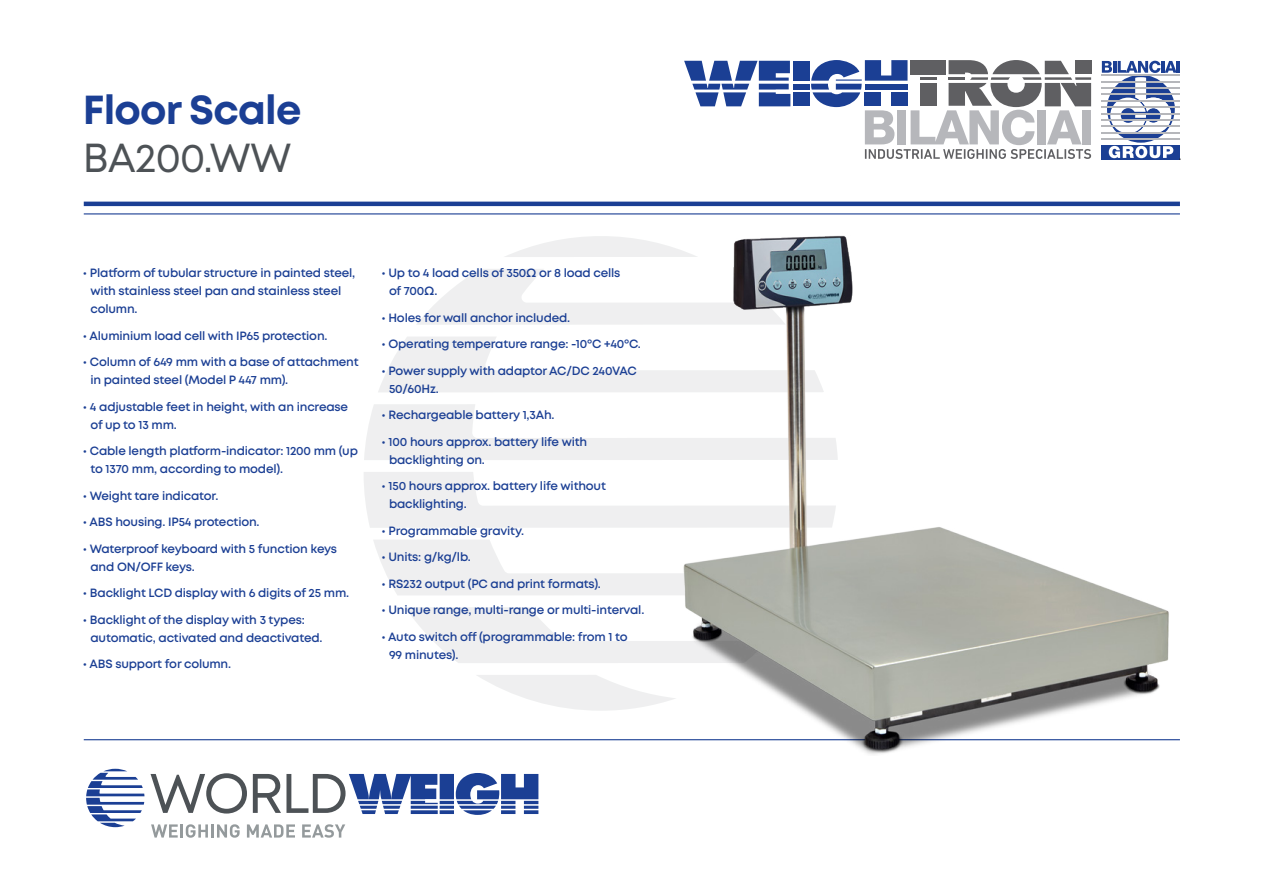
<style>
.page{position:relative;width:1263px;height:893px;background:#fff}
.page>*{position:absolute;margin:0;border:0;box-sizing:border-box;transform-origin:0 0}
.t1{font:700 40.5px "Mont";letter-spacing:-.02em;color:#1b3f94}
.t2{font:40.5px "Mont";letter-spacing:-.02em;color:#4d5256}
.t3{font:600 12px/18px "Mont";letter-spacing:-.015em;color:#1b3f94}
</style>
<div class="page">
<svg style="left:406px;top:607px;width:258px;height:56px"></svg>
<svg style="left:364px;top:472px;width:300px;height:56px"></svg>
<svg style="left:417px;top:269px;width:247px;height:56px"></svg>
<svg style="left:364px;top:404px;width:300px;height:56px"></svg>
<svg style="left:477px;top:675px;width:187px;height:36px"></svg>
<svg style="left:373px;top:540px;width:291px;height:55px"></svg>
<svg style="left:378px;top:337px;width:286px;height:55px"></svg>
<svg style="left:505px;top:236px;width:159px;height:21px"></svg>
<svg style="left:151px;top:773px;width:96px;height:40px"></svg>
<svg style="left:253px;top:773px;width:285px;height:42px"></svg>
<svg style="left:86px;top:769px;width:58px;height:58px"></svg>
<svg style="left:151px;top:824px;width:27px;height:14px"></svg>
<hr style="left:180px;top:824px;width:3px;height:14px;background:#949a9c">
<svg style="left:186px;top:824px;width:22px;height:14px"></svg>
<hr style="left:211px;top:824px;width:3px;height:14px;background:#949a9c">
<svg style="left:217px;top:824px;width:23px;height:14px"></svg>
<svg style="left:247px;top:824px;width:48px;height:14px"></svg>
<svg style="left:302px;top:824px;width:43px;height:14px"></svg>
<hr style="left:84px;top:213px;width:1096px;height:1px;background:#1b3f94">
<hr style="left:84px;top:202px;width:1096px;height:4px;background:#1b3f94">
<hr style="left:84px;top:739px;width:1096px;height:1px;background:#1b3f94">
<svg style="left:684px;top:61px;width:106px;height:45px"></svg>
<div style="left:793px;top:61px;width:17px;height:20px;background:#1b3f94"></div>
<div style="left:793px;top:84px;width:17px;height:6px;background:#1b3f94"></div>
<div style="left:793px;top:92px;width:17px;height:14px;background:#1b3f94"></div>
<svg style="left:811px;top:60px;width:280px;height:99px"></svg>
<div style="left:1082px;top:110px;width:9px;height:34px;background:#b6b7bb"></div>
<svg style="left:1107px;top:75px;width:68px;height:68px"></svg>
<div style="left:1102px;top:145px;width:78px;height:14px;background:#1b3f94"></div>
<svg style="left:1109px;top:146px;width:64px;height:12px"></svg>
<svg style="left:1102px;top:61px;width:78px;height:71px"></svg>
<hr style="left:1102px;top:75px;width:78px;height:1px;background:#b6b7bb">
<hr style="left:1102px;top:81px;width:78px;height:1px;background:#b6b7bb">
<hr style="left:1102px;top:87px;width:78px;height:2px;background:#b6b7bb">
<hr style="left:1102px;top:94px;width:78px;height:1px;background:#b6b7bb">
<hr style="left:1102px;top:100px;width:78px;height:1px;background:#b6b7bb">
<hr style="left:1102px;top:107px;width:78px;height:1px;background:#b6b7bb">
<hr style="left:1102px;top:113px;width:78px;height:1px;background:#b6b7bb">
<hr style="left:1102px;top:119px;width:78px;height:2px;background:#b6b7bb">
<hr style="left:1102px;top:126px;width:78px;height:1px;background:#b6b7bb">
<hr style="left:1102px;top:132px;width:78px;height:1px;background:#b6b7bb">
<hr style="left:1102px;top:139px;width:78px;height:1px;background:#b6b7bb">
<img style="left:664px;top:235px;width:516px;height:520px">
<p class="t1" style="left:83px;top:84px;width:220px">Floor Scale</p>
<p class="t2" style="left:83px;top:132px;width:210px">BA200.WW</p>
<p class="t3" style="left:90px;top:264px;width:266px;text-indent:-8px">• Platform of tubular structure in painted steel, with stainless steel pan and stainless steel column.</p>
<p class="t3" style="left:83px;top:326px;width:246px">• Aluminium load cell with IP65 protection.</p>
<p class="t3" style="left:90px;top:353px;width:270px;text-indent:-8px">• Column of 649 mm with a base of attachment in painted steel (Model P 447 mm).</p>
<p class="t3" style="left:90px;top:397px;width:259px;text-indent:-8px">• 4 adjustable feet in height, with an increase of up to 13 mm.</p>
<p class="t3" style="left:90px;top:442px;width:269px;text-indent:-8px">• Cable length platform-indicator: 1200 mm (up to 1370 mm, according to model).</p>
<p class="t3" style="left:83px;top:486px;width:137px">• Weight tare indicator.</p>
<p class="t3" style="left:83px;top:513px;width:178px">• ABS housing. IP54 protection.</p>
<p class="t3" style="left:90px;top:539px;width:248px;text-indent:-8px">• Waterproof keyboard with 5 function keys and ON/OFF keys.</p>
<p class="t3" style="left:83px;top:584px;width:268px">• Backlight LCD display with 6 digits of 25 mm.</p>
<p class="t3" style="left:90px;top:610px;width:234px;text-indent:-8px">• Backlight of the display with 3 types: automatic, activated and deactivated.</p>
<p class="t3" style="left:83px;top:655px;width:150px">• ABS support for column.</p>
<p class="t3" style="left:389px;top:264px;width:233px;text-indent:-8px">• Up to 4 load cells of 350Ω or 8 load cells of 700Ω.</p>
<p class="t3" style="left:381px;top:308px;width:190px">• Holes for wall anchor included.</p>
<p class="t3" style="left:381px;top:335px;width:261px">• Operating temperature range: -10ºC +40ºC.</p>
<p class="t3" style="left:389px;top:361px;width:249px;text-indent:-8px">• Power supply with adaptor AC/DC 240VAC<br>50/60Hz.</p>
<p class="t3" style="left:381px;top:406px;width:175px">• Rechargeable battery 1,3Ah.</p>
<p class="t3" style="left:389px;top:432px;width:200px;text-indent:-8px">• 100 hours approx. battery life with backlighting on.</p>
<p class="t3" style="left:389px;top:477px;width:218px;text-indent:-8px">• 150 hours approx. battery life without backlighting.</p>
<p class="t3" style="left:381px;top:521px;width:144px">• Programmable gravity.</p>
<p class="t3" style="left:381px;top:548px;width:91px">• Units: g/kg/lb.</p>
<p class="t3" style="left:381px;top:574px;width:221px">• RS232 output (PC and print formats).</p>
<p class="t3" style="left:381px;top:601px;width:264px">• Unique range, multi-range or multi-interval.</p>
<p class="t3" style="left:389px;top:627px;width:240px;text-indent:-8px">• Auto switch off (programmable: from 1 to<br>99 minutes).</p>
</div>
